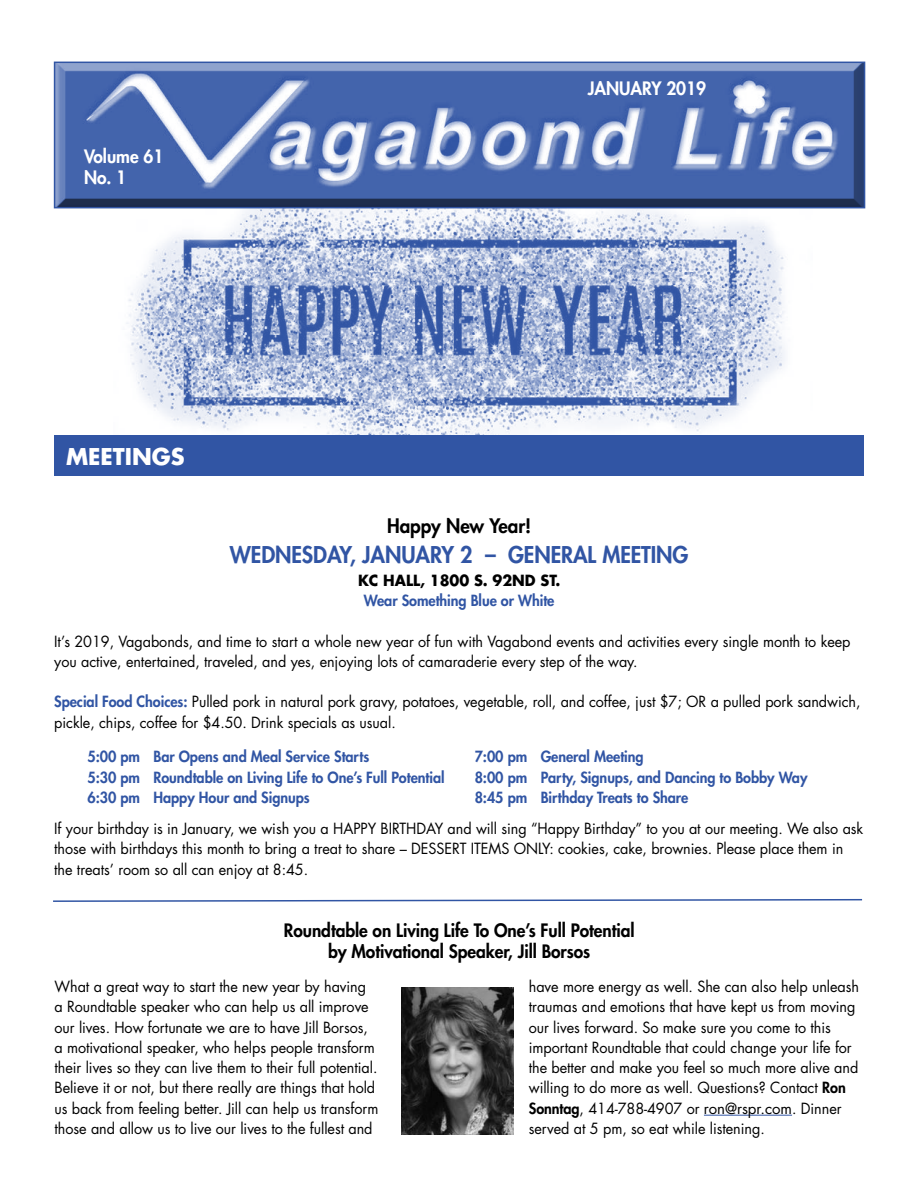
<style>
.page{position:relative;width:918px;height:1188px;background:#fff}
.page>*{position:absolute;margin:0;border:0;box-sizing:border-box;transform-origin:0 0}
.t1{font:800 22.5px "Futura Std";letter-spacing:-.005em;color:#3155a4;scale:.96 1}
.t2{font:700 22.5px "Futura Std";color:#fff}
.t3{font:800 19.5px "Futura Std";letter-spacing:-.005em;color:#000;scale:.96 1}
.t4{font:800 18px/21.6px "Futura Std";letter-spacing:-.005em;color:#000;text-align:center;scale:.96 1}
.t5{font:800 18px/21px "Futura Std";letter-spacing:-.005em;color:#fff;scale:.96 1}
.t6{font:15px/20.2px "Futura Std";letter-spacing:-.005em;color:#000;scale:.96 1}
.t7{font:800 15px/20.2px "Futura Std";letter-spacing:-.005em;color:#3155a4;scale:.96 1}
.t8{font:700 15px "Futura Std";letter-spacing:-.005em;color:#000;scale:.96 1}
.s1{font-weight:800;color:#3155a4}
.s2{font-weight:800}
</style>
<div class="page">
<img style="left:114px;top:208px;width:699px;height:227px">
<div style="left:55px;top:62px;width:810px;height:146px;background:#000;opacity:.75"></div>
<div style="left:54px;top:62px;width:811px;height:146px;border:2px solid #3155a4"></div>
<div style="left:54px;top:435px;width:810px;height:40px;background:#3155a4"></div>
<hr style="left:704px;top:1115px;width:88px;height:1px;background:#3155a4">
<svg style="left:53px;top:898px;width:810px;height:4px"></svg>
<img style="left:401px;top:987px;width:113px;height:147px">
<p class="t5" style="left:84px;top:146px;width:84px">Volume 61<br>No. 1</p>
<h1 class="t2" style="left:66px;top:441px;width:118px">MEETINGS</h1>
<p class="t5" style="left:588px;top:78px;width:125px">January 2019</p>
<h2 class="t3" style="left:387px;top:513px;width:152px">Happy New Year!</h2>
<h1 class="t1" style="left:230px;top:540px;width:321px">Wednesday, January 2 – GENERA</h1>
<h1 class="t1" style="left:588px;top:540px;width:107px">L MEETING</h1>
<p class="t8" style="left:358px;top:570px;width:212px">KC HALL, 1800 S. 92ND ST.</p>
<p class="t7" style="left:364px;top:590px;width:200px">Wear Something Blue or White</p>
<p class="t6" style="left:54px;top:631px;width:831px">It’s 2019, Vagabonds, and time to start a whole new year of fun with Vagabond events and activities every single month to keep you active, entertained, traveled, and yes, enjoying lots of camaraderie every step of the way.</p>
<p class="t6" style="left:54px;top:692px;width:841px"><span class="s1">Special Food Choices:</span> Pulled pork in natural pork gravy, potatoes, vegetable, roll, and coffee, just $7; OR a pulled pork sandwich, pickle, chips, coffee for $4.50. Drink specials as usual.</p>
<p class="t7" style="left:87px;top:747px;width:373px">5:00 pm Bar Opens and Meal Service Starts<br>5:30 pm Roundtable on Living Life to One’s Full Potential<br>6:30 pm Happy Hour and Signups</p>
<p class="t7" style="left:475px;top:747px;width:349px">7:00 pm General Meeting<br>8:00 pm Party, Signups, and Dancing to Bobby Way<br>8:45 pm Birthday Treats to Share</p>
<p class="t6" style="left:54px;top:819px;width:844px">If your birthday is in January, we wish you a HAPPY BIRTHDAY and will sing “Happy Birthday” to you at our meeting. We also ask those with birthdays this month to bring a treat to share – DESSERT ITEMS ONLY: cookies, cake, brownies. Please place them in the treats’ room so all can enjoy at 8:45.</p>
<p class="t4" style="left:284px;top:919px;width:367px">Roundtable on Living Life To One’s Full Potential by Motivational Speaker, Jill Borsos</p>
<p class="t6" style="left:55px;top:977px;width:339px">What a great way to start the new year by having<br>a Roundtable speaker who can help us all improve our lives. How fortunate we are to have Jill Borsos, a motivational speaker, who helps people transform their lives so they can live them to their full potential.<br>Believe it or not, but there really are things that hold us back from feeling better. Jill can help us transform those and allow us to live our lives to the fullest and</p>
<p class="t6" style="left:529px;top:977px;width:345px">have more energy as well. She can also help unleash traumas and emotions that have kept us from moving our lives forward. So make sure you come to this important Roundtable that could change your life for the better and make you feel so much more alive and willing to do more as well. Questions? Contact <span class="s2">Ron Sonntag</span>, 414-788-4907 or ron@rspr.com. Dinner served at 5 pm, so eat while listening.</p>
</div>
